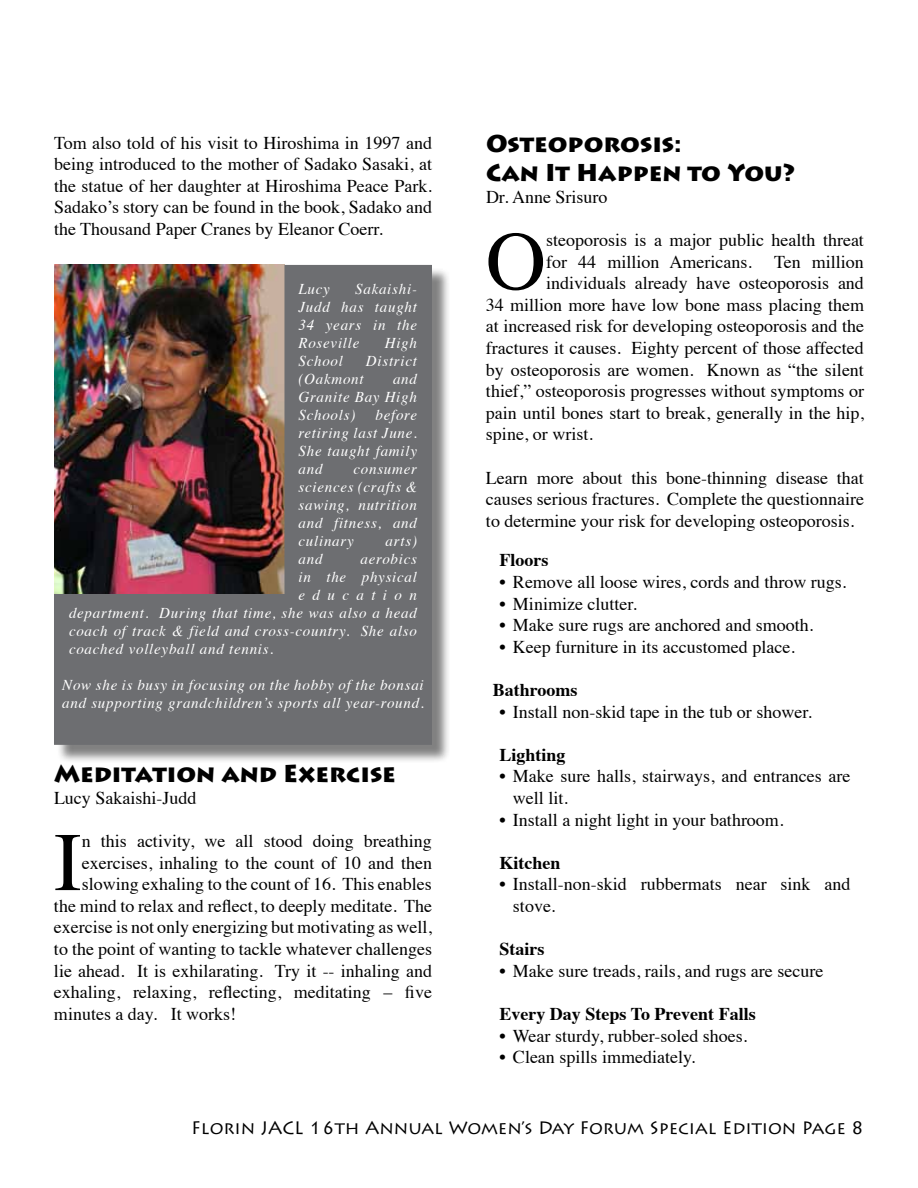
<style>
.page{position:relative;width:918px;height:1188px;background:#fff}
.page>*{position:absolute;margin:0;border:0;box-sizing:border-box;transform-origin:0 0}
.t1{font:83.25px "Times";color:#000}
.t2{font:900 24px/28.8px "Lithos Pro";color:#000}
.t3{font:18px/21.6px "Times";color:#000;text-align:justify}
.t4{font:700 18px "Times";color:#000}
.t5{font:18px "Lithos Pro";color:#000}
.t6{font:italic 15px/18px "Times";letter-spacing:.05em;color:#fff;text-align:justify}
.t7{font:italic 15px "Times";letter-spacing:.495em;color:#fff}
</style>
<div class="page">
<div style="left:56px;top:267px;width:395px;height:496px;background:#000;opacity:.5"></div>
<img style="left:54px;top:265px;width:378px;height:480px">
<p class="t3" style="left:54px;top:130px;width:380px">Tom also told of his visit to Hiroshima in 1997 and being introduced to the mother of Sadako Sasaki, at the statue of her daughter at Hiroshima Peace Park.<br>Sadako’s story can be found in the book, Sadako and the Thousand Paper Cranes by Eleanor Coerr.</p>
<p class="t6" style="left:298px;top:279px;width:120px;text-indent:57px">Sakaishi-Judd has taught 34 years in the Roseville</p>
<p class="t6" style="left:298px;top:279px;width:33px">Lucy</p>
<p class="t6" style="left:385px;top:333px;width:34px">High</p>
<p class="t6" style="left:298px;top:351px;width:46px">School</p>
<p class="t6" style="left:366px;top:351px;width:53px">District</p>
<p class="t6" style="left:298px;top:369px;width:67px">(Oakmont</p>
<p class="t6" style="left:298px;top:369px;width:120px;text-indent:94px">and Granite Bay High Schools)</p>
<p class="t6" style="left:298px;top:405px;width:120px;text-indent:77px">before retiring last June.<br>She taught family and</p>
<p class="t6" style="left:298px;top:459px;width:120px;text-indent:55px">consumer sciences (crafts &amp; sawing, nutrition and fitness, and culinary</p>
<p class="t6" style="left:386px;top:531px;width:33px">arts)</p>
<p class="t6" style="left:298px;top:549px;width:25px">and</p>
<p class="t6" style="left:361px;top:549px;width:58px">aerobics</p>
<p class="t6" style="left:298px;top:567px;width:120px">in the physical</p>
<p class="t7" style="left:298px;top:582px;width:120px">education</p>
<p class="t6" style="left:69px;top:603px;width:350px">department. During that time, she was also a head</p>
<p class="t6" style="left:69px;top:621px;width:350px">coach of track &amp; field and cross-country. She also</p>
<p class="t6" style="left:69px;top:639px;width:206px">coached volleyball and tennis.</p>
<p class="t6" style="left:62px;top:675px;width:363px">Now she is busy in focusing on the hobby of the bonsai and supporting grandchildren’s sports all year-round.</p>
<h2 class="t2" style="left:54px;top:760px;width:343px">Meditation and Exercise</h2>
<p class="t3" style="left:54px;top:785px;width:144px">Lucy Sakaishi-Judd</p>
<h1 class="t1" style="left:54px;top:784px;width:29px">I</h1>
<p class="t3" style="left:82px;top:829px;width:352px">n this activity, we all stood doing breathing</p>
<p class="t3" style="left:82px;top:850px;width:352px">exercises, inhaling to the count of 10 and then</p>
<p class="t3" style="left:82px;top:872px;width:352px">slowing exhaling to the count of 16. This enables</p>
<p class="t3" style="left:54px;top:893px;width:380px">the mind to relax and reflect, to deeply meditate. The</p>
<p class="t3" style="left:54px;top:915px;width:379px">exercise is not only energizing but motivating as well,</p>
<p class="t3" style="left:54px;top:937px;width:380px">to the point of wanting to tackle whatever challenges</p>
<p class="t3" style="left:54px;top:958px;width:380px">lie ahead. It is exhilarating. Try it -- inhaling and</p>
<p class="t3" style="left:54px;top:980px;width:379px">exhaling, relaxing, reflecting, meditating – five</p>
<p class="t3" style="left:54px;top:1001px;width:184px">minutes a day. It works!</p>
<h2 class="t2" style="left:486px;top:130px;width:311px">Osteoporosis:<br>Can It Happen to You?</h2>
<p class="t3" style="left:486px;top:184px;width:123px">Dr. Anne Srisuro</p>
<h1 class="t1" style="left:486px;top:183px;width:62px">O</h1>
<p class="t3" style="left:546px;top:228px;width:319px">steoporosis is a major public health threat</p>
<p class="t3" style="left:546px;top:249px;width:319px">for 44 million Americans. Ten million</p>
<p class="t3" style="left:546px;top:271px;width:319px">individuals already have osteoporosis and</p>
<p class="t3" style="left:486px;top:292px;width:380px">34 million more have low bone mass placing them</p>
<p class="t3" style="left:486px;top:314px;width:380px">at increased risk for developing osteoporosis and the</p>
<p class="t3" style="left:486px;top:336px;width:379px">fractures it causes. Eighty percent of those affected</p>
<p class="t3" style="left:486px;top:357px;width:380px">by osteoporosis are women. Known as “the silent</p>
<p class="t3" style="left:486px;top:379px;width:379px">thief,” osteoporosis progresses without symptoms or</p>
<p class="t3" style="left:486px;top:400px;width:379px">pain until bones start to break, generally in the hip,</p>
<p class="t3" style="left:486px;top:422px;width:108px">spine, or wrist.</p>
<p class="t3" style="left:486px;top:465px;width:380px">Learn more about this bone-thinning disease that causes serious fractures. Complete the questionnaire to determine your risk for developing osteoporosis.</p>
<p class="t4" style="left:499px;top:543px;width:50px">Floors</p>
<p class="t3" style="left:499px;top:570px;width:348px">• Remove all loose wires, cords and throw rugs.</p>
<p class="t3" style="left:499px;top:591px;width:139px">• Minimize clutter.</p>
<p class="t3" style="left:499px;top:613px;width:315px">• Make sure rugs are anchored and smooth.</p>
<p class="t3" style="left:499px;top:634px;width:297px">• Keep furniture in its accustomed place.</p>
<p class="t4" style="left:493px;top:673px;width:86px">Bathrooms</p>
<p class="t3" style="left:499px;top:699px;width:314px">• Install non-skid tape in the tub or shower.</p>
<p class="t4" style="left:499px;top:738px;width:68px">Lighting</p>
<p class="t3" style="left:513px;top:764px;width:339px;text-indent:-14px">• Make sure halls, stairways, and entrances are well lit.</p>
<p class="t3" style="left:499px;top:807px;width:286px">• Install a night light in your bathroom.</p>
<p class="t4" style="left:499px;top:846px;width:63px">Kitchen</p>
<p class="t3" style="left:513px;top:872px;width:339px;text-indent:-14px">• Install-non-skid rubbermats near sink and stove.</p>
<p class="t4" style="left:499px;top:932px;width:46px">Stairs</p>
<p class="t3" style="left:499px;top:958px;width:325px">• Make sure treads, rails, and rugs are secure</p>
<p class="t4" style="left:499px;top:997px;width:258px">Every Day Steps To Prevent Falls</p>
<p class="t3" style="left:499px;top:1023px;width:249px">• Wear sturdy, rubber-soled shoes.</p>
<p class="t3" style="left:499px;top:1045px;width:197px">• Clean spills immediately.</p>
<p class="t5" style="left:191px;top:1117px;width:674px">Florin JACL 16th Annual Women’s Day Forum Special Edition Page 8</p>
</div>
